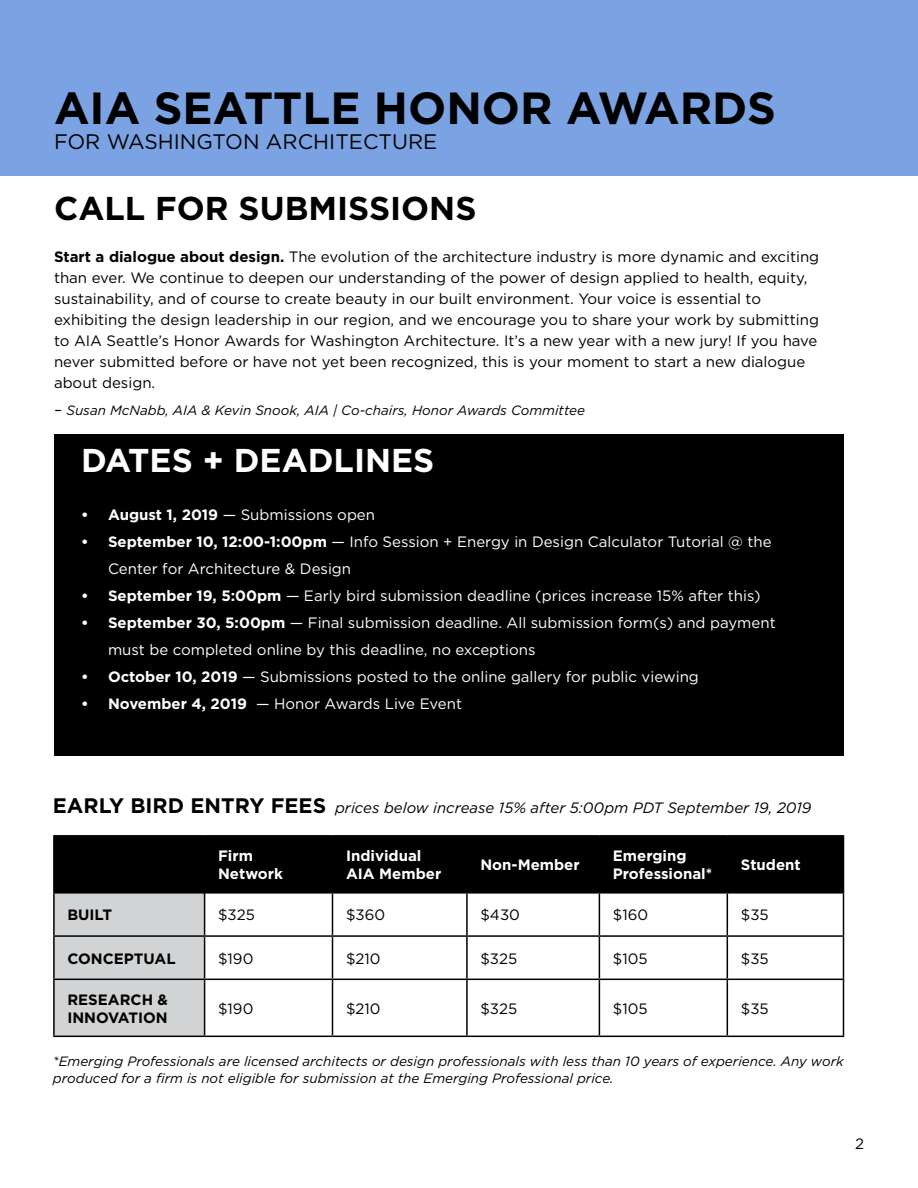
<style>
.page{position:relative;width:918px;height:1188px;background:#fff}
.page>*{position:absolute;margin:0;border:0;box-sizing:border-box;transform-origin:0 0}
.t1{font:700 45px "Gotham";color:#000}
.t2{font:700 33px "Gotham";color:#000}
.t3{font:700 33px "Gotham";color:#fff}
.t4{font:21px "Gotham";color:#000}
.t5{font:15px/21px "Gotham";color:#000101}
.t6{font:15px/27px "Gotham";color:#fff}
.t7{font:italic 15px "Gotham";color:#000}
.t8{font:700 15px/18px "Gotham";color:#fff}
.t9{font:15px "Gotham";color:#000}
.t10{font:700 15px/18px "Gotham";color:#000}
.t11{font:italic 13.5px/16.2px "Gotham";color:#000}
.t12{font:italic 13.5px "Gotham";color:#000101}
.s1{font-weight:700}
.s2{font-size:15px}
.s3{font-weight:700;font-style:normal;font-size:21px}
</style>
<div class="page">
<div style="left:0;top:0;width:918px;height:176px;background:#7ba3e3"></div>
<div style="left:54px;top:435px;width:789px;height:321px;background:#000"></div>
<div style="left:55px;top:837px;width:788px;height:55px;background:#000"></div>
<div style="left:55px;top:894px;width:149px;height:142px;background:#d1d3d4"></div>
<hr style="left:466px;top:837px;width:2px;height:55px;background:#000">
<hr style="left:599px;top:837px;width:1px;height:55px;background:#000">
<hr style="left:727px;top:837px;width:1px;height:55px;background:#000">
<hr style="left:466px;top:894px;width:2px;height:41px;background:#000">
<hr style="left:599px;top:894px;width:1px;height:41px;background:#000">
<hr style="left:727px;top:894px;width:1px;height:41px;background:#000">
<hr style="left:466px;top:937px;width:2px;height:42px;background:#000">
<hr style="left:599px;top:937px;width:1px;height:42px;background:#000">
<hr style="left:727px;top:937px;width:1px;height:42px;background:#000">
<hr style="left:466px;top:980px;width:2px;height:56px;background:#000">
<hr style="left:599px;top:980px;width:1px;height:56px;background:#000">
<hr style="left:727px;top:980px;width:1px;height:56px;background:#000">
<hr style="left:204px;top:837px;width:1px;height:55px;background:#000">
<hr style="left:332px;top:837px;width:1px;height:55px;background:#000">
<hr style="left:204px;top:894px;width:1px;height:41px;background:#000">
<hr style="left:332px;top:894px;width:1px;height:41px;background:#000">
<hr style="left:204px;top:937px;width:1px;height:42px;background:#000">
<hr style="left:332px;top:937px;width:1px;height:42px;background:#000">
<hr style="left:204px;top:980px;width:1px;height:56px;background:#000">
<hr style="left:332px;top:980px;width:1px;height:56px;background:#000">
<hr style="left:53px;top:937px;width:2px;height:42px;background:#000">
<hr style="left:843px;top:937px;width:1px;height:42px;background:#000">
<hr style="left:53px;top:979px;width:152px;height:1px;background:#000">
<hr style="left:53px;top:980px;width:2px;height:56px;background:#000">
<hr style="left:205px;top:979px;width:128px;height:1px;background:#000">
<hr style="left:333px;top:979px;width:134px;height:1px;background:#000">
<hr style="left:467px;top:979px;width:132px;height:1px;background:#000">
<hr style="left:599px;top:979px;width:128px;height:1px;background:#000">
<hr style="left:727px;top:979px;width:117px;height:1px;background:#000">
<hr style="left:843px;top:980px;width:1px;height:56px;background:#000">
<hr style="left:53px;top:1036px;width:152px;height:1px;background:#000">
<hr style="left:205px;top:1036px;width:128px;height:1px;background:#000">
<hr style="left:333px;top:1036px;width:134px;height:1px;background:#000">
<hr style="left:467px;top:1036px;width:132px;height:1px;background:#000">
<hr style="left:599px;top:1036px;width:128px;height:1px;background:#000">
<hr style="left:727px;top:1036px;width:117px;height:1px;background:#000">
<hr style="left:53px;top:894px;width:2px;height:41px;background:#000">
<hr style="left:843px;top:894px;width:1px;height:41px;background:#000">
<hr style="left:53px;top:935px;width:152px;height:2px;background:#000">
<hr style="left:205px;top:935px;width:128px;height:2px;background:#000">
<hr style="left:333px;top:935px;width:134px;height:2px;background:#000">
<hr style="left:467px;top:935px;width:132px;height:2px;background:#000">
<hr style="left:599px;top:935px;width:128px;height:2px;background:#000">
<hr style="left:727px;top:935px;width:117px;height:2px;background:#000">
<hr style="left:53px;top:835px;width:151px;height:2px;background:#000">
<hr style="left:53px;top:837px;width:2px;height:55px;background:#000">
<hr style="left:53px;top:892px;width:152px;height:2px;background:#000">
<hr style="left:204px;top:835px;width:129px;height:2px;background:#000">
<hr style="left:333px;top:835px;width:134px;height:2px;background:#000">
<hr style="left:467px;top:835px;width:132px;height:2px;background:#000">
<hr style="left:599px;top:835px;width:128px;height:2px;background:#000">
<hr style="left:727px;top:835px;width:117px;height:2px;background:#000">
<hr style="left:843px;top:837px;width:1px;height:55px;background:#000">
<hr style="left:204px;top:892px;width:129px;height:2px;background:#000">
<hr style="left:333px;top:892px;width:134px;height:2px;background:#000">
<hr style="left:467px;top:892px;width:132px;height:2px;background:#000">
<hr style="left:599px;top:892px;width:128px;height:2px;background:#000">
<hr style="left:727px;top:892px;width:117px;height:2px;background:#000">
<h1 class="t1" style="left:54px;top:78px;width:723px">AIA SEATTLE HONOR AWARDS</h1>
<h3 class="t4" style="left:54px;top:128px;width:385px">FOR WASHINGTON ARCHITECTURE</h3>
<h2 class="t2" style="left:54px;top:186px;width:424px">CALL FOR SUBMISSIONS</h2>
<p class="t5" style="left:54px;top:246px;width:767px"><span class="s1">Start a dialogue about design.</span> The evolution of the architecture industry is more dynamic and exciting than ever. We continue to deepen our understanding of the power of design applied to health, equity, sustainability, and of course to create beauty in our built environment. Your voice is essential to exhibiting the design leadership in our region, and we encourage you to share your work by submitting to AIA Seattle’s Honor Awards for Washington Architecture. It’s a new year with a new jury! If you have never submitted before or have not yet been recognized, this is your moment to start a new dialogue about design.</p>
<p class="t12" style="left:54px;top:401px;width:533px"><span class="s2">–</span> Susan McNabb, AIA &amp; Kevin Snook, AIA | Co-chairs, Honor Awards Committee</p>
<h2 class="t3" style="left:81px;top:438px;width:355px">DATES + DEADLINES</h2>
<p class="t6" style="left:81px;top:501px;width:296px"><span class="s1">• August 1, 2019</span> — Submissions open</p>
<p class="t6" style="left:108px;top:528px;width:665px;text-indent:-27px"><span class="s1">• September 10, 12:00-1:00pm</span> — Info Session + Energy in Design Calculator Tutorial @ the<br>Center for Architecture &amp; Design</p>
<p class="t6" style="left:81px;top:582px;width:681px"><span class="s1">• September 19, 5:00pm</span> — Early bird submission deadline (prices increase 15% after this)</p>
<p class="t6" style="left:108px;top:609px;width:669px;text-indent:-27px"><span class="s1">• September 30, 5:00pm</span> — Final submission deadline. All submission form(s) and payment must be completed online by this deadline, no exceptions</p>
<p class="t6" style="left:81px;top:663px;width:619px"><span class="s1">• October 10, 2019</span> — Submissions posted to the online gallery for public viewing</p>
<p class="t6" style="left:81px;top:690px;width:383px"><span class="s1">• November 4, 2019</span> — Honor Awards Live Event</p>
<p class="t7" style="left:53px;top:798px;width:760px"><span class="s3">EARLY BIRD ENTRY FEES</span> prices below increase 15% after 5:00pm PDT September 19, 2019</p>
<p class="t8" style="left:218px;top:847px;width:66px">Firm<br>Network</p>
<p class="t8" style="left:346px;top:847px;width:97px">Individual<br>AIA Member</p>
<p class="t8" style="left:480px;top:856px;width:101px">Non-Member</p>
<p class="t8" style="left:613px;top:847px;width:101px">Emerging<br>Professional*</p>
<p class="t8" style="left:741px;top:856px;width:61px">Student</p>
<p class="t10" style="left:67px;top:906px;width:46px">BUILT</p>
<p class="t9" style="left:218px;top:906px;width:38px">$325</p>
<p class="t9" style="left:346px;top:906px;width:41px">$360</p>
<p class="t9" style="left:480px;top:906px;width:41px">$430</p>
<p class="t9" style="left:613px;top:906px;width:37px">$160</p>
<p class="t9" style="left:741px;top:906px;width:29px">$35</p>
<p class="t10" style="left:67px;top:949px;width:110px">CONCEPTUAL</p>
<p class="t9" style="left:218px;top:949px;width:37px">$190</p>
<p class="t9" style="left:346px;top:949px;width:36px">$210</p>
<p class="t9" style="left:480px;top:949px;width:38px">$325</p>
<p class="t9" style="left:613px;top:949px;width:36px">$105</p>
<p class="t9" style="left:741px;top:949px;width:29px">$35</p>
<p class="t10" style="left:67px;top:990px;width:102px">RESEARCH &amp;<br>INNOVATION</p>
<p class="t9" style="left:218px;top:999px;width:37px">$190</p>
<p class="t9" style="left:346px;top:999px;width:36px">$210</p>
<p class="t9" style="left:480px;top:999px;width:38px">$325</p>
<p class="t9" style="left:613px;top:999px;width:36px">$105</p>
<p class="t9" style="left:741px;top:999px;width:29px">$35</p>
<p class="t11" style="left:53px;top:1053px;width:792px">*Emerging Professionals are licensed architects or design professionals with less than 10 years of experience. Any work produced for a firm is not eligible for submission at the Emerging Professional price.</p>
<p class="t9" style="left:855px;top:1134px;width:10px">2</p>
</div>
